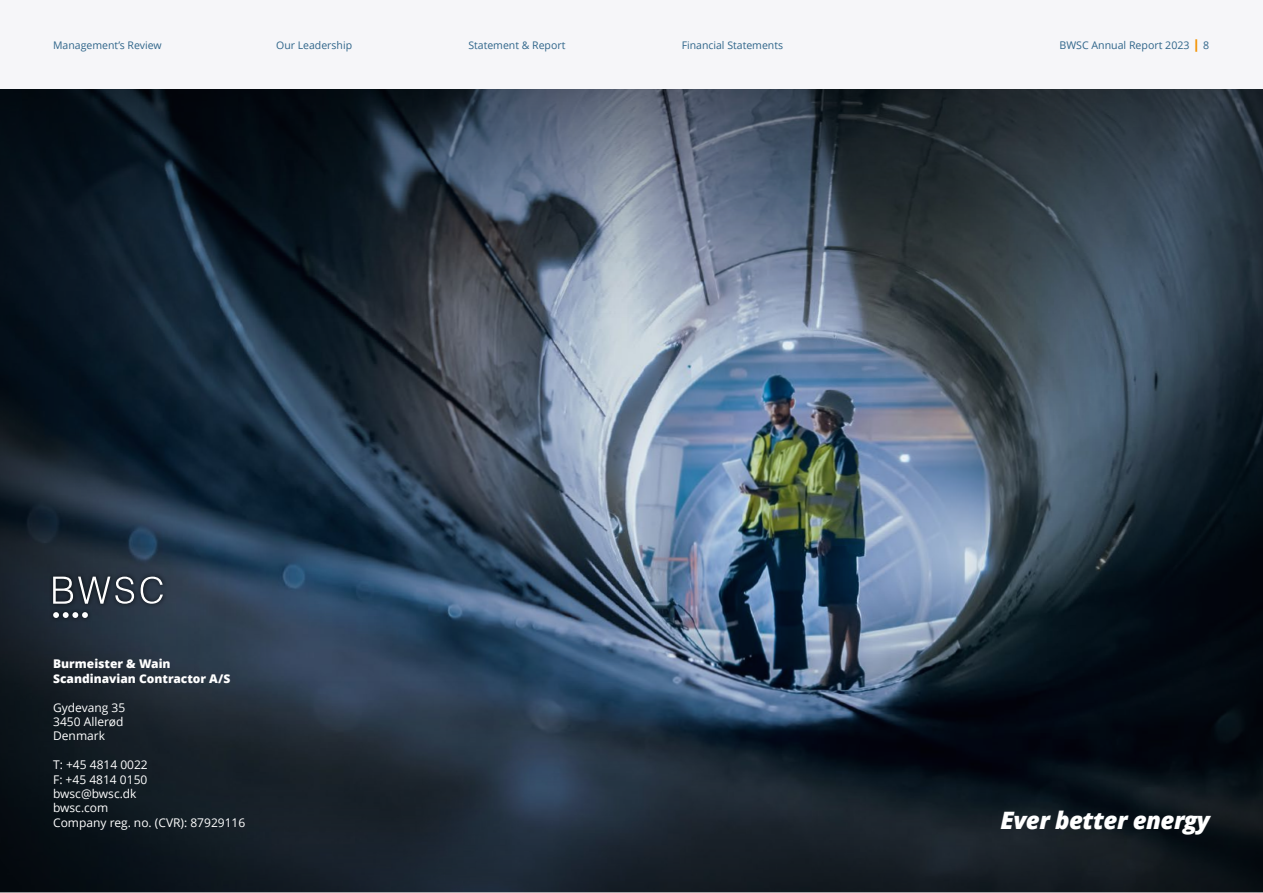
<style>
.page{position:relative;width:1263px;height:893px;background:#fff}
.page>*{position:absolute;margin:0;border:0;box-sizing:border-box;transform-origin:0 0}
.t1{font:italic 800 24px "Open Sans";letter-spacing:-.02em;color:#fff}
.t2{font:12px/14.4px "Open Sans";color:#fff}
.t3{font:800 12px/14.4px "Open Sans";color:#fff}
.t4{font:10.65px "Open Sans";color:#2f658a}
.t5{font:10.5px "Open Sans";color:#2f658a}
.s1{font-family:"Arial";font-weight:900;font-size:13.5px;color:#f39200}
</style>
<div class="page">
<div style="left:0;top:70px;width:1263px;height:823px;background:#000;opacity:.75"></div>
<div style="left:48px;top:572px;width:119px;height:50px;background:#000;opacity:.75"></div>
<svg style="left:53px;top:577px;width:81px;height:27px"></svg>
<svg style="left:141px;top:577px;width:22px;height:27px"></svg>
<svg style="left:53px;top:612px;width:35px;height:6px"></svg>
<div style="left:0;top:0;width:1263px;height:89px;background:#f6f6f9"></div>
<p class="t5" style="left:53px;top:38px;width:110px">Management’s Review</p>
<p class="t5" style="left:276px;top:38px;width:77px">Our Leadership</p>
<p class="t5" style="left:468px;top:38px;width:98px">Statement &amp; Report</p>
<p class="t5" style="left:682px;top:38px;width:103px">Financial Statements</p>
<p class="t4" style="left:1059px;top:38px;width:151px">BWSC Annual Report 2023 <span class="s1">|</span> 8</p>
<p class="t3" style="left:53px;top:656px;width:179px">Burmeister &amp; Wain<br>Scandinavian Contractor A/S</p>
<p class="t2" style="left:53px;top:700px;width:74px">Gydevang 35<br>3450 Allerød<br>Denmark</p>
<p class="t2" style="left:53px;top:757px;width:194px">T: +45 4814 0022<br>F: +45 4814 0150<br>bwsc@bwsc.dk<br>bwsc.com<br>Company reg. no. (CVR): 87929116</p>
<h1 class="t1" style="left:1000px;top:802px;width:211px">Ever better energy</h1>
</div>
